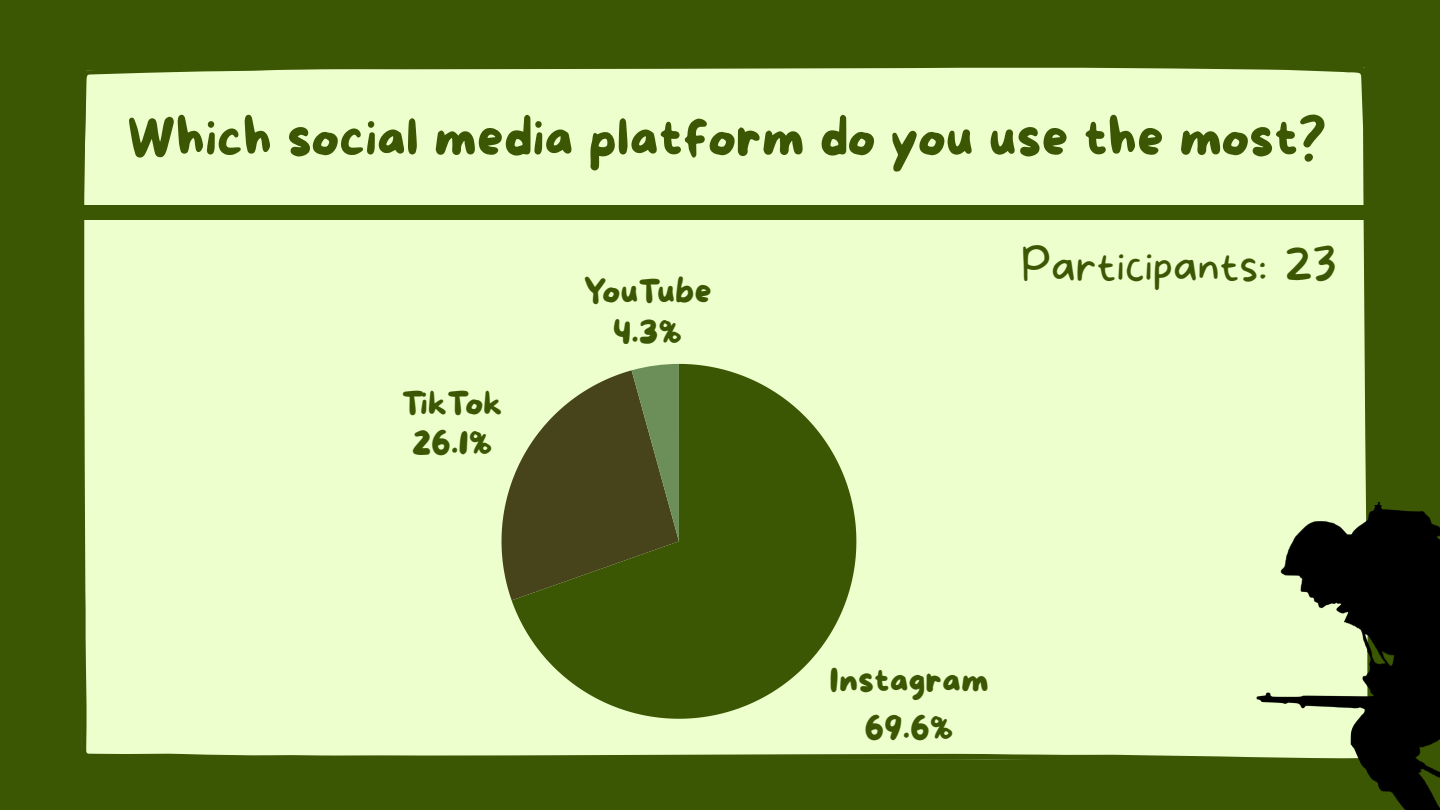
<style>
.page{position:relative;width:1440px;height:810px;background:#3b5704}
.page>*{position:absolute;margin:0;border:0;box-sizing:border-box;transform-origin:0 0}
.t1{font:52.5px "More Sugar";color:#3b5704}
.t2{font:100 45.3px "More Sugar";color:#3b5704}
.t3{font:33.9px/47.1px "More Sugar";color:#3b5704;text-align:center}
</style>
<div class="page">
<div style="left:84px;top:67px;width:1282px;height:693px;background:#edffcc"></div>
<div style="left:80px;top:205px;width:1286px;height:15px;background:#3b5704"></div>
<svg style="left:512px;top:364px;width:344px;height:355px"></svg>
<svg style="left:502px;top:364px;width:177px;height:236px;background:#646c3c"></svg>
<img style="left:1231px;top:503px;width:209px;height:307px">
<h1 class="t1" style="left:127px;top:109px;width:1201px">Which social media platform do you use the most?</h1>
<p class="t3" style="left:402px;top:386px;width:102px;line-height:38.6px;text-align:left">TikTok<br>26.1%</p>
<p class="t3" style="left:584px;top:273px;width:129px;line-height:39.6px">YouTube<br>4.3%</p>
<p class="t2" style="left:1021px;top:238px;width:317px">Participants: 23</p>
<p class="t3" style="left:830px;top:658px;width:161px">Instagram<br>69.6%</p>
</div>
